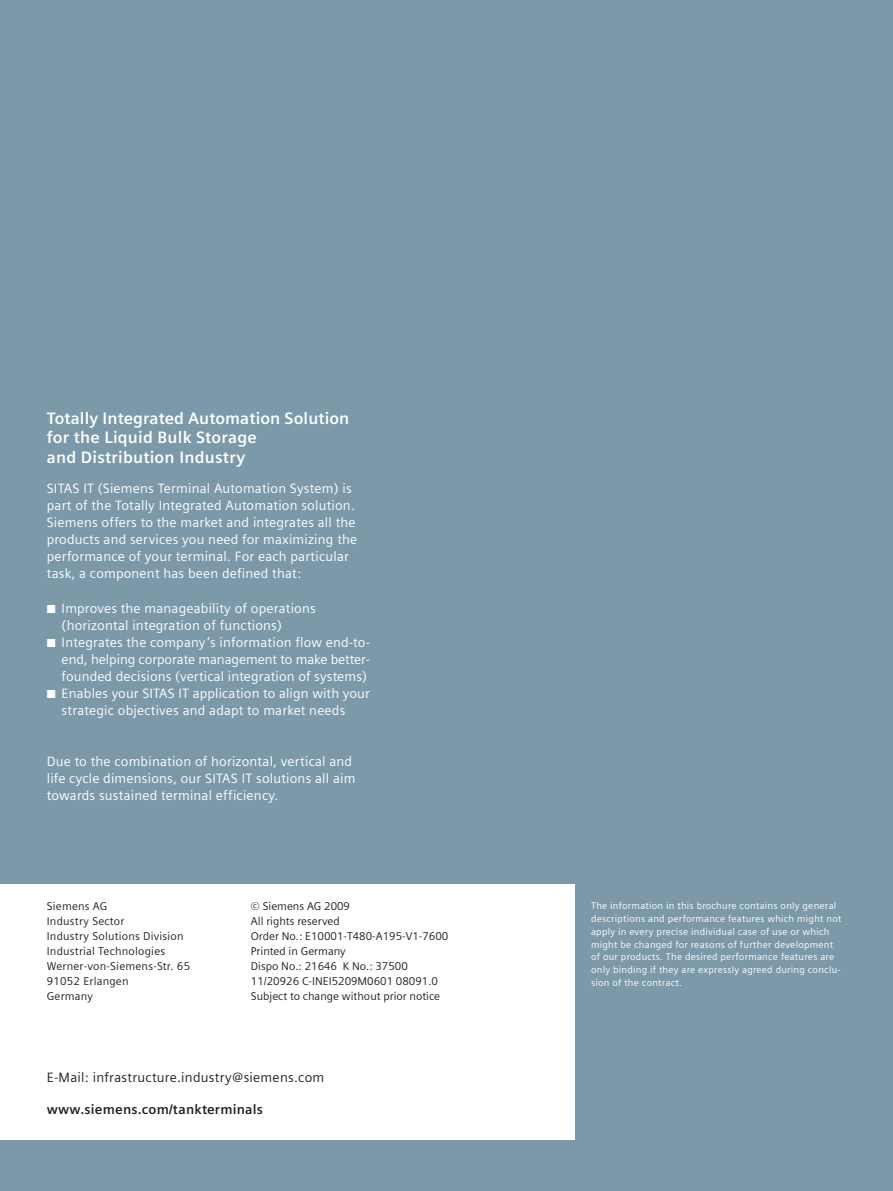
<style>
.page{position:relative;width:893px;height:1191px;background:#7b99a9}
.page>*{position:absolute;margin:0;border:0;box-sizing:border-box;transform-origin:0 0}
._02__Subhead__11pt_4{font:700 16.5px/19.2px "Siemens Sans OT";letter-spacing:.01em;color:#fff}
._03__Copy_Roman__9pt{font:13.5px/17px "Siemens Sans OT";letter-spacing:.015em;color:#fff}
._03_Copy_9pt_4_5_mm{font:13.5px/17px "Siemens Sans OT";letter-spacing:.01em;color:#fff}
._03__Copy_Roman__7_5{font:13.5px "Siemens Sans OT";letter-spacing:.02em;color:#231f20}
._02__Subhead___9pt_4{font:700 13.5px "Siemens Sans OT";letter-spacing:.015em;color:#231f20}
._03__Copy_Roman__7_5-2{font:11.25px/14.9px "Siemens Sans OT";color:#231f20}
._03__Copy_Roman__7_5-3{font:11.25px "Siemens Sans OT";letter-spacing:.02em;color:#231f20}
._04__Marginalien___6{font:9.75px/12.8px "Siemens Sans OT";letter-spacing:.025em;color:#fff}
</style>
<div class="page">
<div style="left:0;top:884px;width:574px;height:256px;background:#fff"></div>
<p class="_02__Subhead__11pt_4" style="left:47px;top:409px;width:304px">Totally Integrated Automation Solution for the Liquid Bulk Storage<br>and Distribution Industry</p>
<p class="_03__Copy_Roman__9pt" style="left:47px;top:480px;width:312px">SITAS IT (Siemens Terminal Automation System) is part of the Totally Integrated Automation solution.<br>Siemens offers to the market and integrates all the products and services you need for maximizing the performance of your terminal. For each particular task, a component has been defined that:</p>
<p class="_03_Copy_9pt_4_5_mm" style="left:62px;top:599px;width:256px">Improves the manageability of operations (horizontal integration of functions)</p>
<p class="_03_Copy_9pt_4_5_mm" style="left:62px;top:633px;width:310px;text-align:justify">Integrates the company ’s information flow end-to&shy;end, helping corporate management to make better&shy;founded decisions (vertical integration of systems)</p>
<p class="_03_Copy_9pt_4_5_mm" style="left:62px;top:684px;width:310px">Enables your SITAS IT application to align with your strategic objectives and adapt to market needs</p>
<p class="_03__Copy_Roman__9pt" style="left:47px;top:752px;width:310px">Due to the combination of horizontal, vertical and life cycle dimensions, our SITAS IT solutions all aim towards sustained terminal efficiency.</p>
<p class="_03__Copy_Roman__7_5-3" style="left:47px;top:900px;width:62px">Siemens AG</p>
<p class="_03__Copy_Roman__7_5-3" style="left:47px;top:915px;width:79px">Industry Sector</p>
<p class="_03__Copy_Roman__7_5-3" style="left:47px;top:930px;width:138px">Industry Solutions Division</p>
<p class="_03__Copy_Roman__7_5-3" style="left:47px;top:945px;width:120px">Industrial Technologies</p>
<p class="_03__Copy_Roman__7_5-3" style="left:47px;top:959px;width:145px">Werner-von-Siemens-Str. 65</p>
<p class="_03__Copy_Roman__7_5-3" style="left:47px;top:974px;width:83px">91052 Erlangen</p>
<p class="_03__Copy_Roman__7_5-3" style="left:47px;top:989px;width:48px">Germany</p>
<p class="_03__Copy_Roman__7_5-2" style="left:251px;top:899px;width:101px">© Siemens AG 2009<br>All rights reserved</p>
<p class="_03__Copy_Roman__7_5-2" style="left:251px;top:929px;width:199px">Order No.: E10001-T480-A195-V1-7600<br>Printed in Germany<br>Dispo No.: 21646 K No.: 37500</p>
<p class="_03__Copy_Roman__7_5-2" style="left:251px;top:973px;width:189px">11/20926 C-INEI5209M0601 08091.0</p>
<p class="_03__Copy_Roman__7_5-2" style="left:251px;top:988px;width:191px">Subject to change without prior notice</p>
<p class="_03__Copy_Roman__7_5" style="left:47px;top:1070px;width:279px">E-Mail: infrastructure.industry@siemens.com</p>
<p class="_02__Subhead___9pt_4" style="left:47px;top:1102px;width:218px">www.siemens.com/tankterminals</p>
<p class="_04__Marginalien___6" style="left:591px;top:899px;width:252px">The information in this brochure contains only general descriptions and performance features which might not apply in every precise individual case of use or which might be changed for reasons of further development of our products. The desired performance features are only binding if they are expressly agreed during conclu&shy;sion of the contract.</p>
</div>
